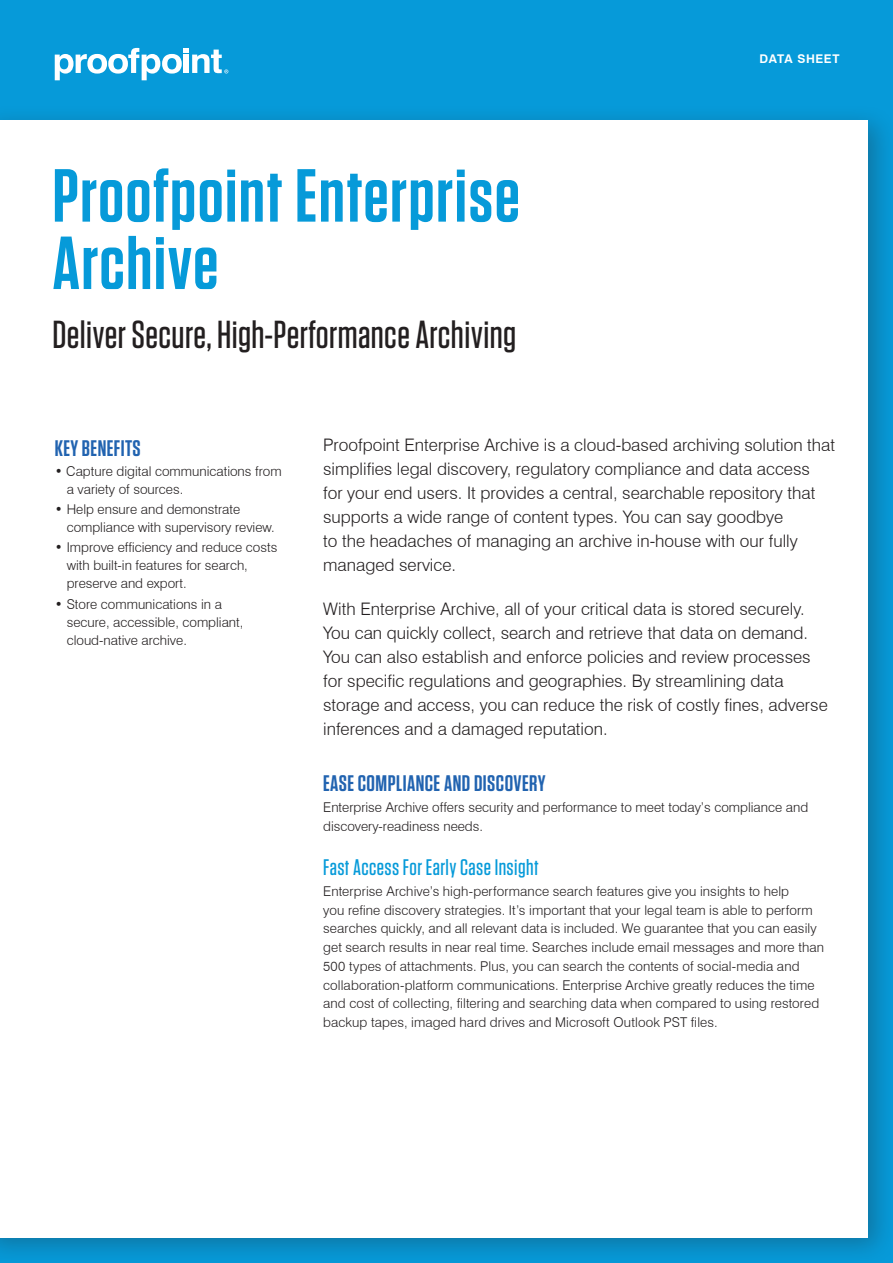
<style>
.page{position:relative;width:893px;height:1263px;background:#069ad9}
.page>*{position:absolute;margin:0;border:0;box-sizing:border-box;transform-origin:0 0}
.t1{font:600 75px/67.5px "Tungsten";letter-spacing:.02em;color:#069ad9}
.t2{font:500 39px "Tungsten";letter-spacing:.01em;color:#231f20}
.t3{font:600 22.5px "Tungsten";letter-spacing:.02em;color:#2163b0}
.t4{font:500 22.5px "Tungsten";letter-spacing:.02em;color:#069ad9}
.t5{font:300 17.25px/24px "Swiss 721 BT";color:#231f20}
.t6{font:300 13.5px/18.8px "Swiss 721 BT";letter-spacing:.005em;color:#231f20}
.t7{font:700 12px "Swiss 721 BT";letter-spacing:.05em;color:#fff}
</style>
<div class="page">
<div style="left:0;top:104px;width:893px;height:1159px;background:#231f20;opacity:.3"></div>
<div style="left:0;top:120px;width:868px;height:1117px;background:#fff"></div>
<svg style="left:55px;top:48px;width:173px;height:32px"></svg>
<h1 class="t1" style="left:52px;top:163px;width:469px">Proofpoint Enterprise<br>Archive</h1>
<h2 class="t2" style="left:52px;top:314px;width:465px">Deliver Secure, High-Performance Archiving</h2>
<p class="t7" style="left:760px;top:52px;width:81px">DATA SHEET</p>
<h3 class="t3" style="left:55px;top:436px;width:88px">KEY BENEFITS</h3>
<p class="t6" style="left:67px;top:462px;width:216px;line-height:18px;text-indent:-12px">• Capture digital communications from a variety of sources.</p>
<p class="t6" style="left:67px;top:500px;width:209px;line-height:18px;text-indent:-12px">• Help ensure and demonstrate compliance with supervisory review.</p>
<p class="t6" style="left:67px;top:539px;width:212px;line-height:18px;text-indent:-12px">• Improve efficiency and reduce costs with built-in features for search, preserve and export.</p>
<p class="t6" style="left:67px;top:595px;width:178px;line-height:18px;text-indent:-12px">• Store communications in a secure, accessible, compliant, cloud‑native archive.</p>
<p class="t5" style="left:323px;top:433px;width:513px">Proofpoint Enterprise Archive is a cloud-based archiving solution that simplifies legal discovery, regulatory compliance and data access<br>for your end users. It provides a central, searchable repository that supports a wide range of content types. You can say goodbye<br>to the headaches of managing an archive in-house with our fully managed service.</p>
<p class="t5" style="left:323px;top:596px;width:506px">With Enterprise Archive, all of your critical data is stored securely.<br>You can quickly collect, search and retrieve that data on demand.<br>You can also establish and enforce policies and review processes for specific regulations and geographies. By streamlining data storage and access, you can reduce the risk of costly fines, adverse inferences and a damaged reputation.</p>
<h3 class="t3" style="left:323px;top:771px;width:224px">EASE COMPLIANCE AND DISCOVERY</h3>
<p class="t6" style="left:323px;top:798px;width:487px">Enterprise Archive offers security and performance to meet today’s compliance and discovery-readiness needs.</p>
<h3 class="t4" style="left:323px;top:855px;width:217px">Fast Access For Early Case Insight</h3>
<p class="t6" style="left:323px;top:881px;width:502px">Enterprise Archive’s high-performance search features give you insights to help<br>you refine discovery strategies. It’s important that your legal team is able to perform searches quickly, and all relevant data is included. We guarantee that you can easily get search results in near real time. Searches include email messages and more than 500 types of attachments. Plus, you can search the contents of social-media and collaboration-platform communications. Enterprise Archive greatly reduces the time and cost of collecting, filtering and searching data when compared to using restored backup tapes, imaged hard drives and Microsoft Outlook PST files.</p>
</div>
